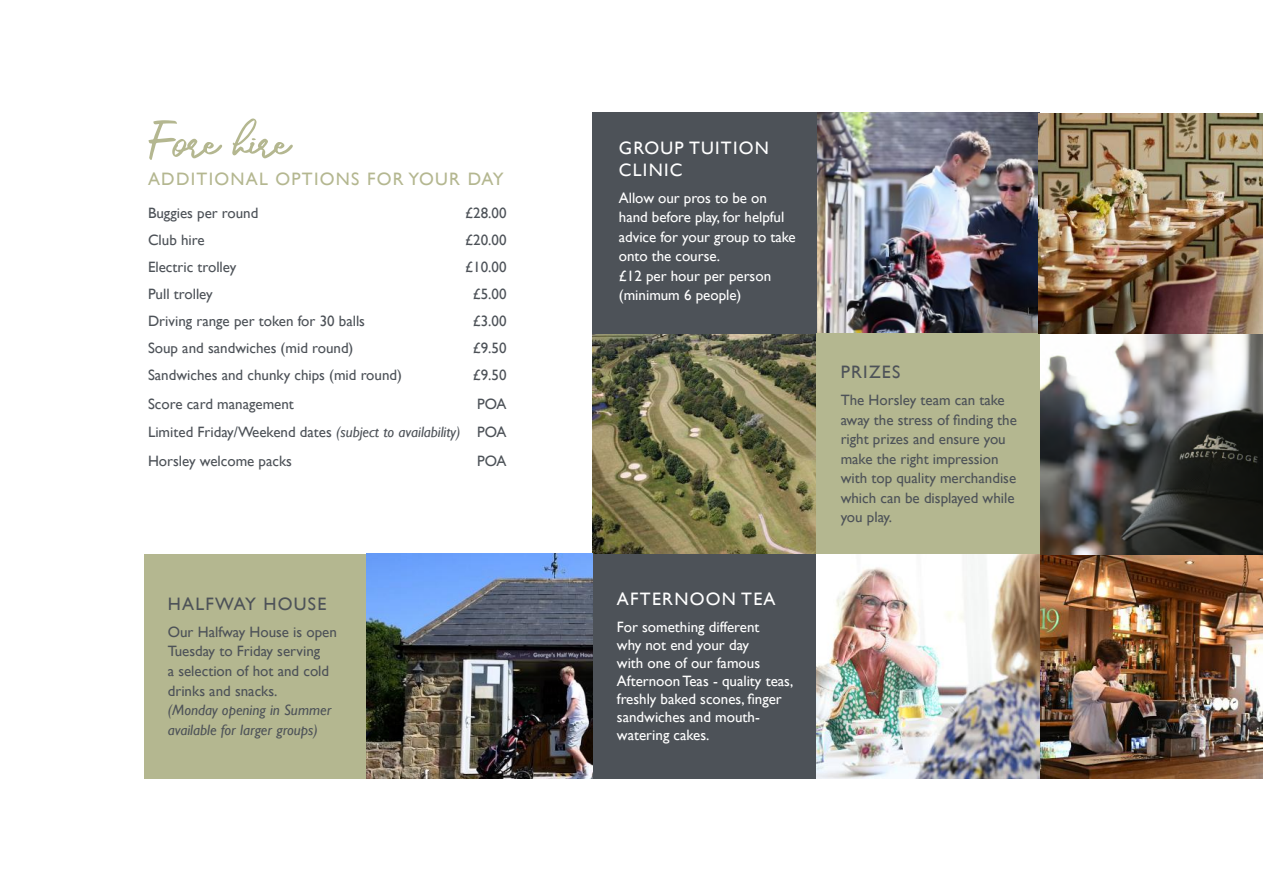
<style>
.page{position:relative;width:1263px;height:893px;background:#fff}
.page>*{position:absolute;margin:0;border:0;box-sizing:border-box;transform-origin:0 0}
.t1{font:72px "Dreambeach";color:#b4b790}
.t2{font:18px/21.6px "Gill Sans";letter-spacing:.07em;color:#fff}
.t3{font:18px "Gill Sans";letter-spacing:.07em;color:#b4b790}
.t4{font:18px "Gill Sans";letter-spacing:.07em;color:#4d5258}
.t5{font:15px/19.5px "Gill Sans";color:#4d5258}
.t6{font:15px/18px "Gill Sans";color:#fff}
.t7{font:italic 15px/19.5px "Gill Sans";color:#4d5258}
.s1{font-style:italic}
</style>
<div class="page">
<div style="left:593px;top:554px;width:223px;height:224px;background:#4d5258"></div>
<img style="left:816px;top:554px;width:447px;height:224px">
<img style="left:1040px;top:334px;width:223px;height:221px">
<img style="left:817px;top:113px;width:446px;height:221px">
<img style="left:593px;top:334px;width:223px;height:220px">
<div style="left:592px;top:113px;width:225px;height:221px;background:#4d5258"></div>
<div style="left:816px;top:334px;width:224px;height:220px;background:#b4b790"></div>
<div style="left:144px;top:554px;width:224px;height:224px;background:#b4b790"></div>
<img style="left:1039px;top:114px;width:224px;height:220px">
<img style="left:366px;top:554px;width:227px;height:224px">
<h1 class="t1" style="left:148px;top:103px;width:142px">Fore hire</h1>
<p class="t3" style="left:148px;top:169px;width:357px">ADDITIONAL OPTIONS FOR YOUR DAY</p>
<p class="t5" style="left:148px;top:204px;width:112px">Buggies per round</p>
<p class="t5" style="left:465px;top:204px;width:43px">£28.00</p>
<p class="t5" style="left:148px;top:231px;width:58px">Club hire</p>
<p class="t5" style="left:465px;top:231px;width:43px">£20.00</p>
<p class="t5" style="left:148px;top:258px;width:90px">Electric trolley</p>
<p class="t5" style="left:465px;top:258px;width:43px">£10.00</p>
<p class="t5" style="left:148px;top:285px;width:66px">Pull trolley</p>
<p class="t5" style="left:473px;top:285px;width:35px">£5.00</p>
<p class="t5" style="left:148px;top:312px;width:219px">Driving range per token for 30 balls</p>
<p class="t5" style="left:473px;top:312px;width:35px">£3.00</p>
<p class="t5" style="left:148px;top:339px;width:207px">Soup and sandwiches (mid round)</p>
<p class="t5" style="left:473px;top:339px;width:35px">£9.50</p>
<p class="t5" style="left:148px;top:366px;width:256px">Sandwiches and chunky chips (mid round)</p>
<p class="t5" style="left:473px;top:366px;width:35px">£9.50</p>
<p class="t5" style="left:148px;top:394px;width:147px">Score card management</p>
<p class="t5" style="left:148px;top:390px;width:360px;line-height:28.5px;text-align:justify;text-indent:329px">POA Limited Friday/Weekend dates <span class="s1">(subject to availability)</span> POA Horsley welcome packs</p>
<p class="t5" style="left:477px;top:451px;width:31px">POA</p>
<p class="t4" style="left:168px;top:593px;width:160px">HALFWAY HOUSE</p>
<p class="t5" style="left:168px;top:622px;width:171px">Our Halfway House is open<br>Tuesday to Friday serving<br>a selection of hot and cold drinks and snacks.</p>
<p class="t7" style="left:168px;top:700px;width:165px">(Monday opening in Summer available for larger groups)</p>
<p class="t2" style="left:619px;top:138px;width:152px">GROUP TUITION<br>CLINIC</p>
<p class="t6" style="left:619px;top:188px;width:178px;line-height:19.5px">Allow our pros to be on hand before play, for helpful advice for your group to take onto the course.<br>£12 per hour per person (minimum 6 people)</p>
<p class="t2" style="left:617px;top:589px;width:160px">AFTERNOON TEA</p>
<p class="t6" style="left:617px;top:618px;width:178px">For something different<br>why not end your day<br>with one of our famous<br>Afternoon Teas - quality teas, freshly baked scones, finger sandwiches and mouth&shy;watering cakes.</p>
<p class="t4" style="left:841px;top:361px;width:61px">PRIZES</p>
<p class="t5" style="left:841px;top:390px;width:178px">The Horsley team can take away the stress of finding the right prizes and ensure you make the right impression with top quality merchandise which can be displayed while you play.</p>
</div>
